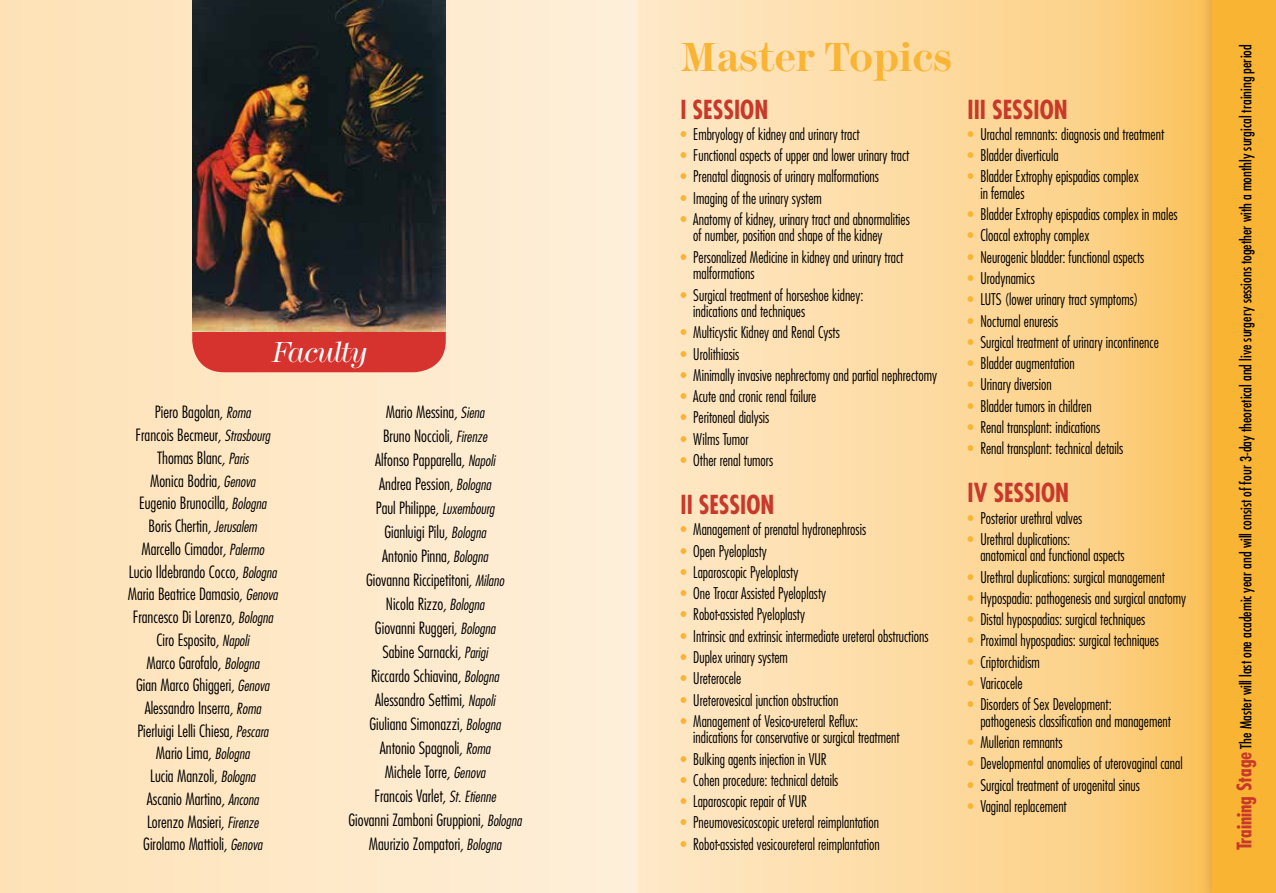
<style>
.page{position:relative;width:1276px;height:893px;background:#fff}
.page>*{position:absolute;margin:0;border:0;box-sizing:border-box;transform-origin:0 0}
.t1{font:700 42px "Modern Two Sixtn ITC";color:#fab434;scale:.95 1}
.t2{font:italic 300 30px "Modern Two Sixtn ITC";letter-spacing:-.06em;color:#fff}
.t3{font:700 condensed 25.5px "Futura Std";color:#c8392a;scale:.95 1}
.t4{font:300 condensed 16.5px/22.8px "Futura Std";color:#000;text-align:center}
.t5{font:300 condensed 15.75px/16.5px "Futura Std";color:#000;scale:.95 1}
.t6{font:condensed 15px "Futura Std";color:#000}
.s1{font-style:italic;font-size:15px}
.s2{color:#fab434}
.s3{font-weight:700;font-size:19.5px;color:#c8392a}
</style>
<div class="page">
<svg style="left:638px;top:0;width:562px;height:893px;background:#fdd99e"></svg>
<div style="left:0;top:0;width:638px;height:893px;background:linear-gradient(to right,#fee2b6,#feefda)"></div>
<div style="left:192px;top:332px;width:254px;height:40px;background:#d6332e"></div>
<img style="left:192px;top:0;width:254px;height:332px">
<div style="left:1200px;top:0;width:76px;height:893px;background:#000;opacity:.4"></div>
<div style="left:1212px;top:0;width:64px;height:893px;background:#fab434"></div>
<h2 class="t2" style="left:271px;top:335px;width:97px">Faculty</h2>
<p class="t4" style="left:128px;top:401px;width:151px">Piero Bagolan<span class="s1">, Roma<br></span>Francois Becmeur<span class="s1">, Strasbourg<br></span>Thomas Blanc<span class="s1">, Paris<br></span>Monica Bodria<span class="s1">, Genova<br></span>Eugenio Brunocilla<span class="s1">, Bologna<br></span>Boris Chertin<span class="s1">, Jerusalem<br></span>Marcello Cimador<span class="s1">, Palermo<br></span>Lucio Ildebrando Cocco<span class="s1">, Bologna<br></span>Maria Beatrice Damasio<span class="s1">, Genova<br></span>Francesco Di Lorenzo<span class="s1">, Bologna<br></span>Ciro Esposito<span class="s1">, Napoli<br></span>Marco Garofalo<span class="s1">, Bologna<br></span>Gian Marco Ghiggeri<span class="s1">, Genova<br></span>Alessandro Inserra<span class="s1">, Roma<br></span>Pierluigi Lelli Chiesa<span class="s1">, Pescara<br></span>Mario Lima<span class="s1">, Bologna<br></span>Lucia Manzoli<span class="s1">, Bologna<br></span>Ascanio Martino<span class="s1">, Ancona<br></span>Lorenzo Masieri<span class="s1">, Firenze<br></span>Girolamo Mattioli<span class="s1">, Genova</span></p>
<p class="t4" style="left:348px;top:400px;width:175px;line-height:24px">Mario Messina<span class="s1">, Siena<br></span>Bruno Noccioli<span class="s1">, Firenze<br></span>Alfonso Papparella<span class="s1">, Napoli<br></span>Andrea Pession<span class="s1">, Bologna<br></span>Paul Philippe<span class="s1">, Luxembourg<br></span>Gianluigi Pilu<span class="s1">, Bologna<br></span>Antonio Pinna<span class="s1">, Bologna<br></span>Giovanna Riccipetitoni<span class="s1">, Milano<br></span>Nicola Rizzo<span class="s1">, Bologna<br></span>Giovanni Ruggeri<span class="s1">, Bologna<br></span>Sabine Sarnacki<span class="s1">, Parigi<br></span>Riccardo Schiavina<span class="s1">, Bologna<br></span>Alessandro Settimi<span class="s1">, Napoli<br></span>Giuliana Simonazzi<span class="s1">, Bologna<br></span>Antonio Spagnoli<span class="s1">, Roma<br></span>Michele Torre<span class="s1">, Genova<br></span>Francois Varlet<span class="s1">, St. Etienne<br></span>Giovanni Zamboni Gruppioni<span class="s1">, Bologna<br></span>Maurizio Zompatori<span class="s1">, Bologna</span></p>
<h1 class="t1" style="left:680px;top:33px;width:287px">Master Topics</h1>
<h3 class="t3" style="left:680px;top:93px;width:94px">I SESSION</h3>
<p class="t5" style="left:680px;top:126px;width:190px"><span class="s2">•</span> Embryology of kidney and urinary tract</p>
<p class="t5" style="left:680px;top:147px;width:242px"><span class="s2">•</span> Functional aspects of upper and lower urinary tract</p>
<p class="t5" style="left:680px;top:168px;width:210px"><span class="s2">•</span> Prenatal diagnosis of urinary malformations</p>
<p class="t5" style="left:680px;top:190px;width:150px"><span class="s2">•</span> Imaging of the urinary system</p>
<p class="t5" style="left:693px;top:211px;width:229px;text-indent:-13px"><span class="s2">•</span> Anatomy of kidney, urinary tract and abnormalities of number, position and shape of the kidney</p>
<p class="t5" style="left:693px;top:249px;width:223px;text-indent:-13px"><span class="s2">•</span> Personalized Medicine in kidney and urinary tract malformations</p>
<p class="t5" style="left:693px;top:286px;width:181px;text-indent:-13px"><span class="s2">•</span> Surgical treatment of horseshoe kidney: indications and techniques</p>
<p class="t5" style="left:680px;top:324px;width:169px"><span class="s2">•</span> Multicystic Kidney and Renal Cysts</p>
<p class="t5" style="left:680px;top:345px;width:63px"><span class="s2">•</span> Urolithiasis</p>
<p class="t5" style="left:680px;top:367px;width:271px"><span class="s2">•</span> Minimally invasive nephrectomy and partial nephrectomy</p>
<p class="t5" style="left:680px;top:388px;width:145px"><span class="s2">•</span> Acute and cronic renal failure</p>
<p class="t5" style="left:680px;top:409px;width:95px"><span class="s2">•</span> Peritoneal dialysis</p>
<p class="t5" style="left:680px;top:431px;width:73px"><span class="s2">•</span> Wilms Tumor</p>
<p class="t5" style="left:680px;top:452px;width:99px"><span class="s2">•</span> Other renal tumors</p>
<h3 class="t3" style="left:680px;top:489px;width:100px">II SESSION</h3>
<p class="t5" style="left:680px;top:521px;width:197px"><span class="s2">•</span> Management of prenatal hydronephrosis</p>
<p class="t5" style="left:680px;top:542px;width:92px"><span class="s2">•</span> Open Pyeloplasty</p>
<p class="t5" style="left:680px;top:564px;width:125px"><span class="s2">•</span> Laparoscopic Pyeloplasty</p>
<p class="t5" style="left:680px;top:585px;width:155px"><span class="s2">•</span> One Trocar Assisted Pyeloplasty</p>
<p class="t5" style="left:680px;top:606px;width:133px"><span class="s2">•</span> Robot-assisted Pyeloplasty</p>
<p class="t5" style="left:680px;top:628px;width:262px"><span class="s2">•</span> Intrinsic and extrinsic intermediate ureteral obstructions</p>
<p class="t5" style="left:680px;top:649px;width:115px"><span class="s2">•</span> Duplex urinary system</p>
<p class="t5" style="left:680px;top:670px;width:65px"><span class="s2">•</span> Ureterocele</p>
<p class="t5" style="left:680px;top:691px;width:168px"><span class="s2">•</span> Ureterovesical junction obstruction</p>
<p class="t5" style="left:693px;top:713px;width:219px;text-indent:-13px"><span class="s2">•</span> Management of Vesico-ureteral Reflux: indications for conservative or surgical treatment</p>
<p class="t5" style="left:680px;top:750px;width:155px"><span class="s2">•</span> Bulking agents injection in VUR</p>
<p class="t5" style="left:680px;top:772px;width:168px"><span class="s2">•</span> Cohen procedure: technical details</p>
<p class="t5" style="left:680px;top:793px;width:134px"><span class="s2">•</span> Laparoscopic repair of VUR</p>
<p class="t5" style="left:680px;top:814px;width:211px"><span class="s2">•</span> Pneumovesicoscopic ureteral reimplantation</p>
<p class="t5" style="left:680px;top:836px;width:211px"><span class="s2">•</span> Robot-assisted vesicoureteral reimplantation</p>
<h3 class="t3" style="left:967px;top:93px;width:107px">III SESSION</h3>
<p class="t5" style="left:967px;top:126px;width:208px"><span class="s2">•</span> Urachal remnants: diagnosis and treatment</p>
<p class="t5" style="left:967px;top:147px;width:97px"><span class="s2">•</span> Bladder diverticula</p>
<p class="t5" style="left:980px;top:168px;width:168px;text-indent:-13px"><span class="s2">•</span> Bladder Extrophy epispadias complex in females</p>
<p class="t5" style="left:967px;top:206px;width:223px"><span class="s2">•</span> Bladder Extrophy epispadias complex in males</p>
<p class="t5" style="left:967px;top:227px;width:130px"><span class="s2">•</span> Cloacal extrophy complex</p>
<p class="t5" style="left:967px;top:249px;width:188px"><span class="s2">•</span> Neurogenic bladder: functional aspects</p>
<p class="t5" style="left:967px;top:270px;width:72px"><span class="s2">•</span> Urodynamics</p>
<p class="t5" style="left:967px;top:291px;width:181px"><span class="s2">•</span> LUTS (lower urinary tract symptoms)</p>
<p class="t5" style="left:967px;top:312px;width:97px"><span class="s2">•</span> Nocturnal enuresis</p>
<p class="t5" style="left:967px;top:334px;width:203px"><span class="s2">•</span> Surgical treatment of urinary incontinence</p>
<p class="t5" style="left:967px;top:355px;width:114px"><span class="s2">•</span> Bladder augmentation</p>
<p class="t5" style="left:967px;top:376px;width:90px"><span class="s2">•</span> Urinary diversion</p>
<p class="t5" style="left:967px;top:398px;width:132px"><span class="s2">•</span> Bladder tumors in children</p>
<p class="t5" style="left:967px;top:419px;width:141px"><span class="s2">•</span> Renal transplant: indications</p>
<p class="t5" style="left:967px;top:440px;width:165px"><span class="s2">•</span> Renal transplant: technical details</p>
<h3 class="t3" style="left:967px;top:477px;width:108px">IV SESSION</h3>
<p class="t5" style="left:967px;top:509px;width:122px"><span class="s2">•</span> Posterior urethral valves</p>
<p class="t5" style="left:980px;top:531px;width:153px;text-indent:-13px"><span class="s2">•</span> Urethral duplications:<br>anatomical and functional aspects</p>
<p class="t5" style="left:967px;top:568px;width:209px"><span class="s2">•</span> Urethral duplications: surgical management</p>
<p class="t5" style="left:967px;top:590px;width:231px"><span class="s2">•</span> Hypospadia: pathogenesis and surgical anatomy</p>
<p class="t5" style="left:967px;top:611px;width:189px"><span class="s2">•</span> Distal hypospadias: surgical techniques</p>
<p class="t5" style="left:967px;top:632px;width:203px"><span class="s2">•</span> Proximal hypospadias: surgical techniques</p>
<p class="t5" style="left:967px;top:654px;width:78px"><span class="s2">•</span> Criptorchidism</p>
<p class="t5" style="left:967px;top:675px;width:59px"><span class="s2">•</span> Varicocele</p>
<p class="t5" style="left:980px;top:696px;width:202px;text-indent:-13px"><span class="s2">•</span> Disorders of Sex Development: pathogenesis classification and management</p>
<p class="t5" style="left:967px;top:734px;width:101px"><span class="s2">•</span> Mullerian remnants</p>
<p class="t5" style="left:967px;top:755px;width:228px"><span class="s2">•</span> Developmental anomalies of uterovaginal canal</p>
<p class="t5" style="left:967px;top:777px;width:183px"><span class="s2">•</span> Surgical treatment of urogenital sinus</p>
<p class="t5" style="left:967px;top:798px;width:106px"><span class="s2">•</span> Vaginal replacement</p>
<p class="t6" style="left:1237px;top:850px;width:807px;rotate:-90deg"><span class="s3">Training Stage</span> The Master will last one academic year and will consist of four 3-day theoretical and live surgery sessions together with a monthly surgical training period</p>
</div>
